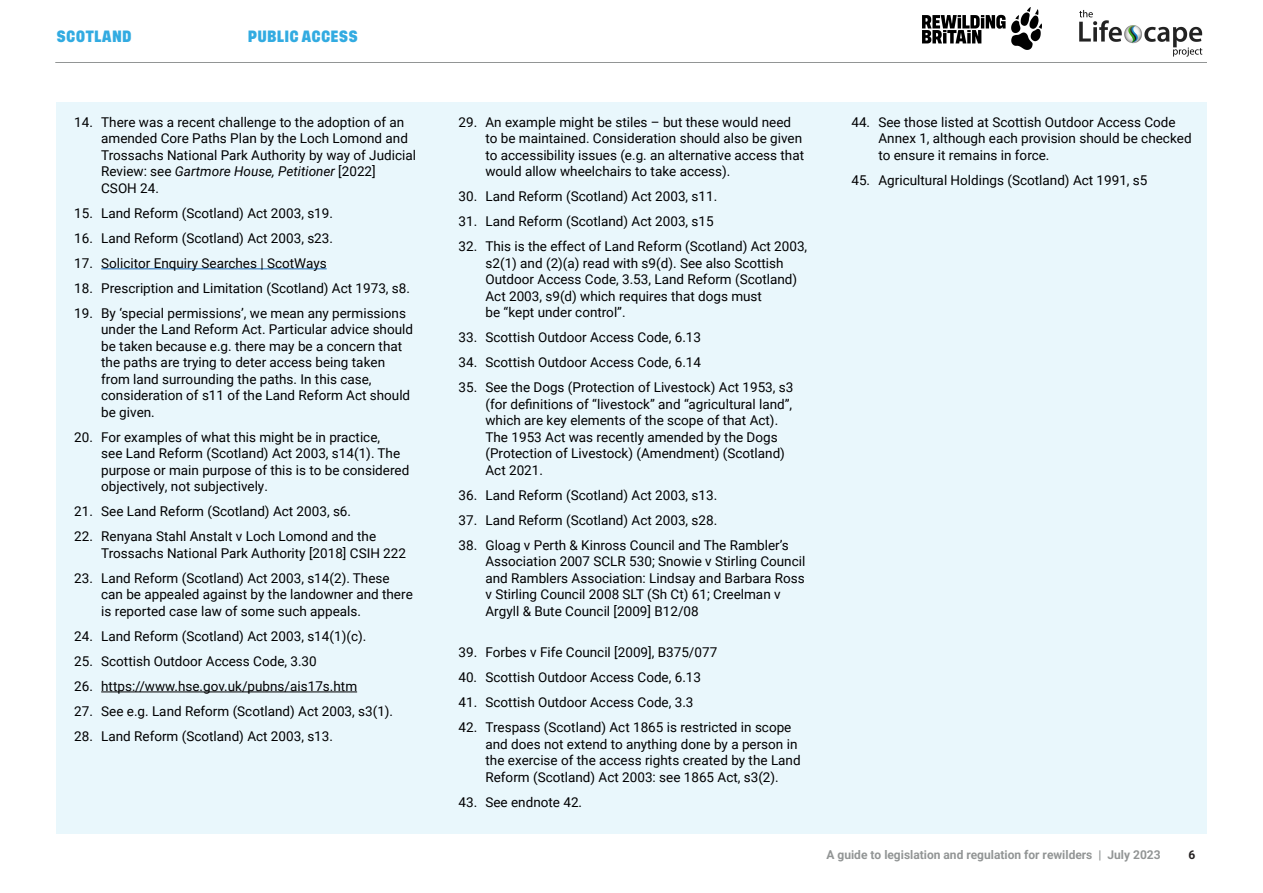
<style>
.page{position:relative;width:1263px;height:893px;background:#fff}
.page>*{position:absolute;margin:0;border:0;box-sizing:border-box;transform-origin:0 0}
.t1{font:13.5px/16.5px "Roboto";color:#000001}
.t2{font:700 12px "Roboto";color:#929595}
.t3{font:600 12px "Tusker Grotesk 7600";letter-spacing:.025em;color:#32abe1}
.t4{font:700 12px "Roboto";color:#231f20}
.s1{font-style:italic}
</style>
<div class="page">
<hr style="left:55px;top:62px;width:1152px;height:1px;background:#929595">
<div style="left:56px;top:102px;width:1151px;height:731px;background:#e9f7fc"></div>
<hr style="left:101px;top:268px;width:226px;height:1px;background:#1b69b4">
<hr style="left:101px;top:692px;width:256px;height:1px;background:#000001">
<img style="left:923px;top:8px;width:118px;height:41px">
<img style="left:1079px;top:10px;width:124px;height:47px">
<p class="t3" style="left:56px;top:29px;width:77px">SCOTLAND</p>
<p class="t3" style="left:248px;top:29px;width:112px">PUBLIC ACCESS</p>
<p class="t1" style="left:101px;top:113px;width:316px;text-indent:-27px">14. There was a recent challenge to the adoption of an amended Core Paths Plan by the Loch Lomond and Trossachs National Park Authority by way of Judicial Review: see <span class="s1">Gartmore House, Petitioner</span> [2022]<br>CSOH 24.</p>
<p class="t1" style="left:74px;top:204px;width:260px">15. Land Reform (Scotland) Act 2003, s19.</p>
<p class="t1" style="left:74px;top:229px;width:260px">16. Land Reform (Scotland) Act 2003, s23.</p>
<p class="t1" style="left:74px;top:254px;width:254px">17. Solicitor Enquiry Searches | ScotWays</p>
<p class="t1" style="left:74px;top:279px;width:337px">18. Prescription and Limitation (Scotland) Act 1973, s8.</p>
<p class="t1" style="left:101px;top:304px;width:313px;text-indent:-27px">19. By ‘special permissions’, we mean any permissions under the Land Reform Act. Particular advice should be taken because e.g. there may be a concern that the paths are trying to deter access being taken from land surrounding the paths. In this case, consideration of s11 of the Land Reform Act should be given.</p>
<p class="t1" style="left:101px;top:428px;width:310px;text-indent:-27px">20. For examples of what this might be in practice,<br>see Land Reform (Scotland) Act 2003, s14(1). The purpose or main purpose of this is to be considered objectively, not subjectively.</p>
<p class="t1" style="left:74px;top:503px;width:278px">21. See Land Reform (Scotland) Act 2003, s6.</p>
<p class="t1" style="left:101px;top:528px;width:306px;text-indent:-27px">22. Renyana Stahl Anstalt v Loch Lomond and the<br>Trossachs National Park Authority [2018] CSIH 222</p>
<p class="t1" style="left:101px;top:569px;width:313px;text-indent:-27px">23. Land Reform (Scotland) Act 2003, s14(2). These can be appealed against by the landowner and there is reported case law of some such appeals.</p>
<p class="t1" style="left:74px;top:627px;width:294px">24. Land Reform (Scotland) Act 2003, s14(1)(c).</p>
<p class="t1" style="left:74px;top:652px;width:244px">25. Scottish Outdoor Access Code, 3.30</p>
<p class="t1" style="left:74px;top:677px;width:284px">26. https://www.hse.gov.uk/pubns/ais17s.htm</p>
<p class="t1" style="left:74px;top:702px;width:320px">27. See e.g. Land Reform (Scotland) Act 2003, s3(1).</p>
<p class="t1" style="left:74px;top:727px;width:260px">28. Land Reform (Scotland) Act 2003, s13.</p>
<p class="t1" style="left:485px;top:113px;width:320px;text-indent:-27px">29. An example might be stiles – but these would need to be maintained. Consideration should also be given to accessibility issues (e.g. an alternative access that would allow wheelchairs to take access).</p>
<p class="t1" style="left:458px;top:188px;width:260px">30. Land Reform (Scotland) Act 2003, s11.</p>
<p class="t1" style="left:458px;top:213px;width:257px">31. Land Reform (Scotland) Act 2003, s15</p>
<p class="t1" style="left:485px;top:238px;width:323px;text-indent:-27px">32. This is the effect of Land Reform (Scotland) Act 2003, s2(1) and (2)(a) read with s9(d). See also Scottish Outdoor Access Code, 3.53, Land Reform (Scotland)<br>Act 2003, s9(d) which requires that dogs must<br>be “kept under control”.</p>
<p class="t1" style="left:458px;top:329px;width:244px">33. Scottish Outdoor Access Code, 6.13</p>
<p class="t1" style="left:458px;top:354px;width:244px">34. Scottish Outdoor Access Code, 6.14</p>
<p class="t1" style="left:485px;top:379px;width:309px;text-indent:-27px">35. See the Dogs (Protection of Livestock) Act 1953, s3 (for definitions of “livestock” and “agricultural land”, which are key elements of the scope of that Act).<br>The 1953 Act was recently amended by the Dogs (Protection of Livestock) (Amendment) (Scotland)<br>Act 2021.</p>
<p class="t1" style="left:458px;top:486px;width:260px">36. Land Reform (Scotland) Act 2003, s13.</p>
<p class="t1" style="left:458px;top:511px;width:260px">37. Land Reform (Scotland) Act 2003, s28.</p>
<p class="t1" style="left:485px;top:536px;width:321px;text-indent:-27px">38. Gloag v Perth &amp; Kinross Council and The Rambler’s Association 2007 SCLR 530; Snowie v Stirling Council and Ramblers Association: Lindsay and Barbara Ross v Stirling Council 2008 SLT (Sh Ct) 61; Creelman v Argyll &amp; Bute Council [2009] B12/08</p>
<p class="t1" style="left:458px;top:644px;width:260px">39. Forbes v Fife Council [2009], B375/077</p>
<p class="t1" style="left:458px;top:669px;width:244px">40. Scottish Outdoor Access Code, 6.13</p>
<p class="t1" style="left:458px;top:694px;width:237px">41. Scottish Outdoor Access Code, 3.3</p>
<p class="t1" style="left:485px;top:719px;width:317px;text-indent:-27px">42. Trespass (Scotland) Act 1865 is restricted in scope and does not extend to anything done by a person in the exercise of the access rights created by the Land Reform (Scotland) Act 2003: see 1865 Act, s3(2).</p>
<p class="t1" style="left:458px;top:793px;width:125px">43. See endnote 42.</p>
<p class="t1" style="left:878px;top:113px;width:315px;text-indent:-27px">44. See those listed at Scottish Outdoor Access Code<br>Annex 1, although each provision should be checked to ensure it remains in force.</p>
<p class="t1" style="left:851px;top:171px;width:298px">45. Agricultural Holdings (Scotland) Act 1991, s5</p>
<p class="t2" style="left:826px;top:846px;width:336px">A guide to legislation and regulation for rewilders | July 2023</p>
<p class="t4" style="left:1188px;top:846px;width:8px">6</p>
</div>
